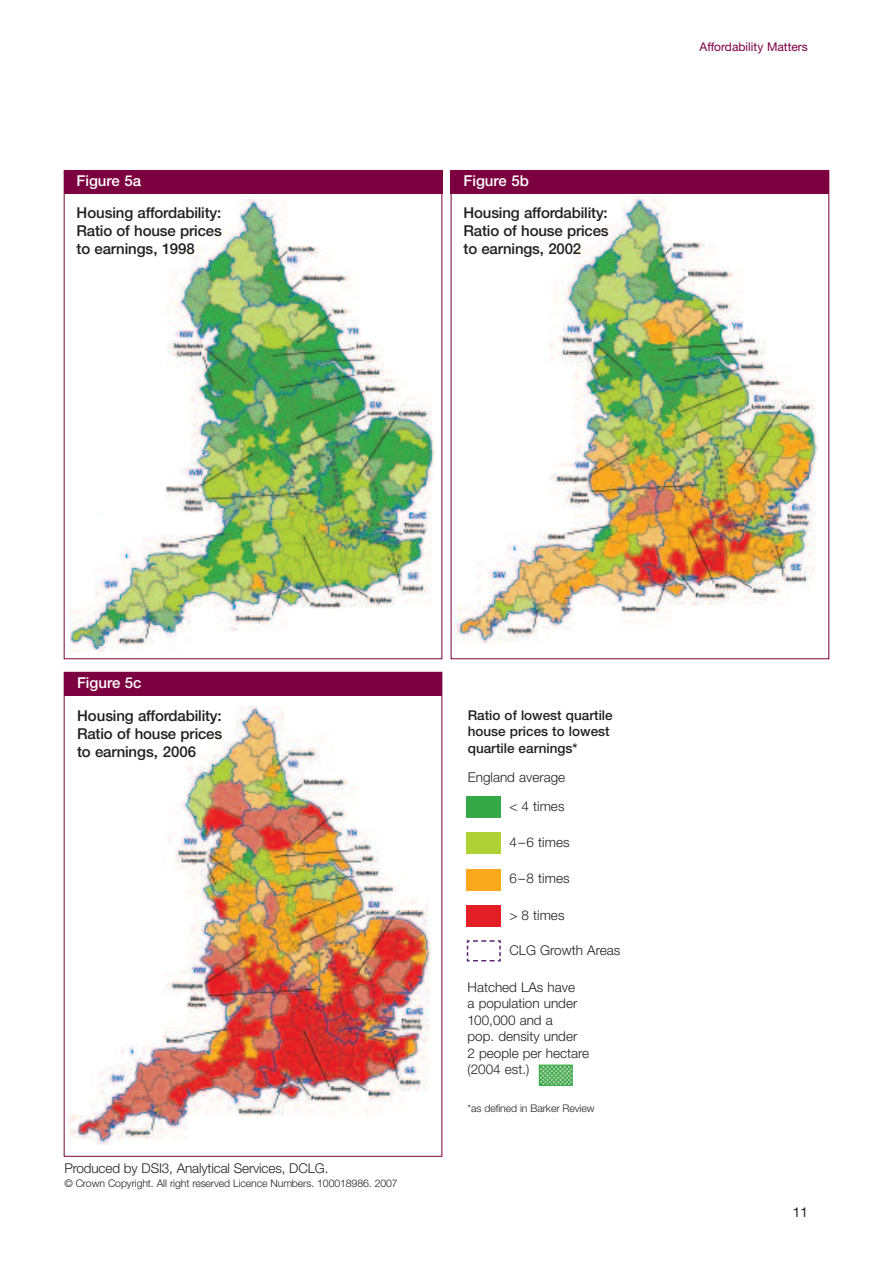
<style>
.page{position:relative;width:893px;height:1263px;background:#fff}
.page>*{position:absolute;margin:0;border:0;box-sizing:border-box;transform-origin:0 0}
.t1{font:500 15px/18px "Helvetica Neue";letter-spacing:-.01em;color:#231f20;text-align:justify}
.t2{font:500 15px "Helvetica Neue";color:#fff}
.t3{font:300 13.5px/16.5px "Helvetica Neue";color:#231f20;text-align:right}
.t4{font:500 13.5px/16.5px "Helvetica Neue";color:#231f20}
.t5{font:13.5px "Helvetica Neue";color:#231f20}
.t6{font:12px "Helvetica Neue";color:#7c0040}
.t7{font:300 10.5px "Helvetica Neue";letter-spacing:-.01em;color:#231f20}
</style>
<div class="page">
<img style="left:71px;top:199px;width:363px;height:453px">
<img style="left:68px;top:706px;width:363px;height:439px">
<img style="left:453px;top:195px;width:364px;height:448px">
<div style="left:64px;top:170px;width:378px;height:23px;background:#7c0040"></div>
<div style="left:451px;top:170px;width:378px;height:23px;background:#7c0040"></div>
<div style="left:64px;top:672px;width:378px;height:24px;background:#7c0040"></div>
<div style="left:467px;top:797px;width:34px;height:21px;background:#37a848"></div>
<div style="left:467px;top:833px;width:34px;height:21px;background:#b0d136"></div>
<div style="left:467px;top:869px;width:34px;height:22px;background:#f9a91b"></div>
<div style="left:467px;top:905px;width:34px;height:22px;background:#e31e24"></div>
<svg style="left:466px;top:940px;width:35px;height:22px"></svg>
<svg style="left:538px;top:1064px;width:35px;height:22px"></svg>
<p class="t2" style="left:77px;top:175px;width:66px">Figure 5a</p>
<p class="t2" style="left:463px;top:175px;width:67px">Figure 5b</p>
<p class="t1" style="left:77px;top:205px;width:147px">Housing affordability:<br>Ratio of house prices to earnings, 1998</p>
<p class="t1" style="left:463px;top:205px;width:147px">Housing affordability:<br>Ratio of house prices to earnings, 2002</p>
<p class="t6" style="left:700px;top:43px;width:110px">Affordability Matters</p>
<p class="t2" style="left:77px;top:678px;width:66px">Figure 5c</p>
<p class="t1" style="left:77px;top:708px;width:147px">Housing affordability:<br>Ratio of house prices to earnings, 2006</p>
<p class="t3" style="left:64px;top:1161px;width:266px">Produced by DSI3, Analytical Services, DCLG.</p>
<p class="t7" style="left:64px;top:1179px;width:335px">© Crown Copyright. All right reserved Licence Numbers. 100018986. 2007</p>
<p class="t4" style="left:468px;top:708px;width:146px">Ratio of lowest quartile house prices to lowest quartile earnings*</p>
<p class="t3" style="left:468px;top:764px;width:99px;line-height:29.1px">England average &lt; 4 times</p>
<p class="t3" style="left:509px;top:835px;width:62px">4–6 times</p>
<p class="t3" style="left:509px;top:871px;width:62px">6–8 times</p>
<p class="t3" style="left:509px;top:908px;width:57px">&gt; 8 times</p>
<p class="t3" style="left:509px;top:943px;width:112px">CLG Growth Areas</p>
<p class="t3" style="left:467px;top:980px;width:123px;text-align:left">Hatched LAs have<br>a population under<br>100,000 and a<br>pop. density under<br>2 people per hectare (2004 est.)</p>
<p class="t7" style="left:467px;top:1104px;width:129px">*as defined in Barker Review</p>
<p class="t5" style="left:793px;top:1208px;width:17px">11</p>
</div>
